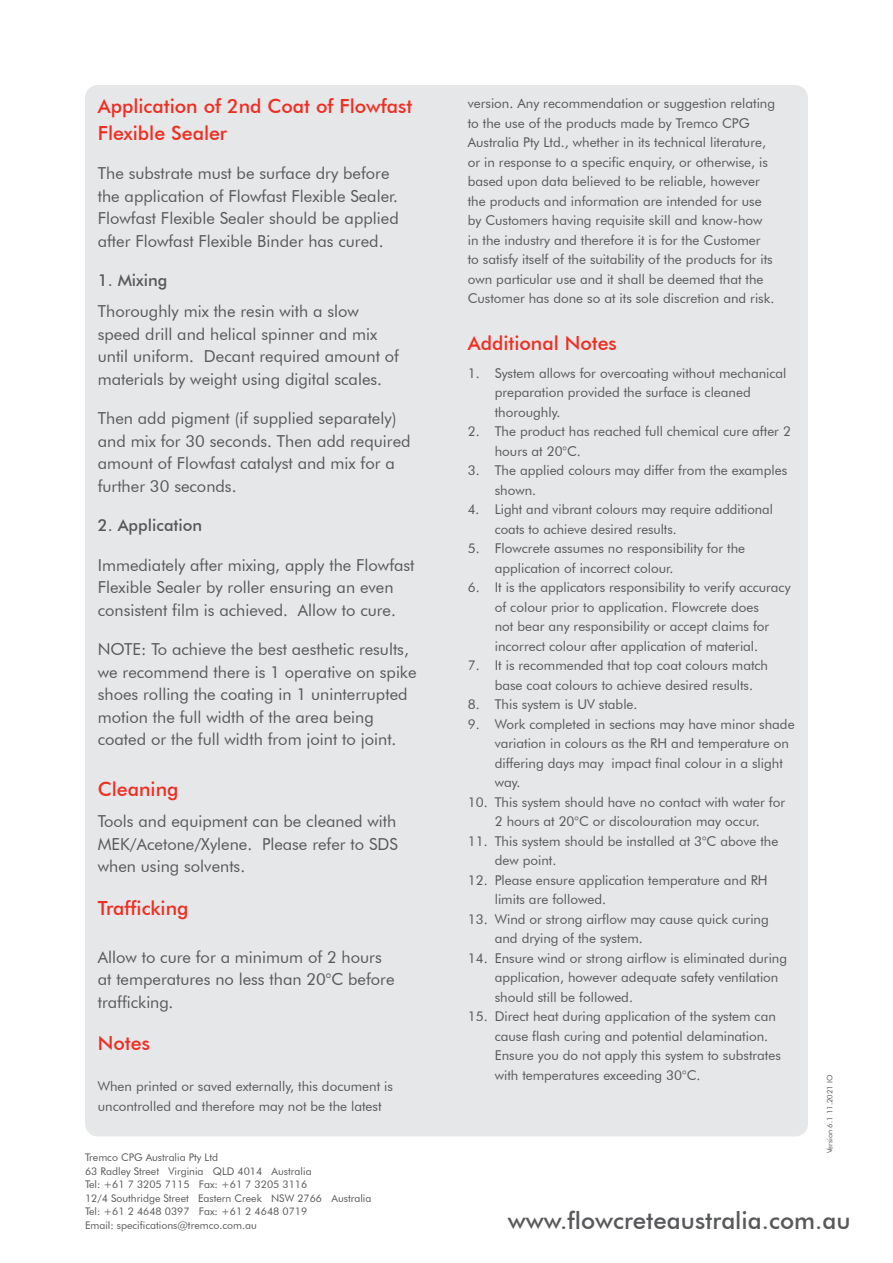
<style>
.page{position:relative;width:893px;height:1263px;background:#fff}
.page>*{position:absolute;margin:0;border:0;box-sizing:border-box;transform-origin:0 0}
.t1{font:500 24px "Futura BT";color:#57585a}
.t2{font:500 19.5px/27px "Futura BT";color:#ee2e22}
.t3{font:16.5px/22.5px "Futura BT";color:#57585a}
.t4{font:500 16.5px "Futura BT";color:#57585a}
.t5{font:13.5px/19.5px "Futura BT";color:#57585a}
.t6{font:10.5px/13.5px "Futura BT";color:#57585a}
.t7{font:7.5px "Futura BT";color:#57585a}
</style>
<div class="page">
<div style="left:85px;top:85px;width:723px;height:1051px;background:#e6e7e9;border-radius:13px"></div>
<h2 class="t2" style="left:98px;top:92px;width:316px">Application of 2nd Coat of Flowfast<br>Flexible Sealer</h2>
<p class="t3" style="left:98px;top:162px;width:302px">The substrate must be surface dry before the application of Flowfast Flexible Sealer.<br>Flowfast Flexible Sealer should be applied after Flowfast Flexible Binder has cured.</p>
<p class="t4" style="left:98px;top:270px;width:71px">1. Mixing</p>
<p class="t3" style="left:98px;top:300px;width:303px">Thoroughly mix the resin with a slow speed drill and helical spinner and mix until uniform. Decant required amount of materials by weight using digital scales.</p>
<p class="t3" style="left:98px;top:407px;width:314px">Then add pigment (if supplied separately) and mix for 30 seconds. Then add required amount of Flowfast catalyst and mix for a further 30 seconds.</p>
<p class="t4" style="left:98px;top:515px;width:106px">2. Application</p>
<p class="t3" style="left:98px;top:553px;width:318px">Immediately after mixing, apply the Flowfast<br>Flexible Sealer by roller ensuring an even consistent film is achieved. Allow to cure.</p>
<p class="t3" style="left:98px;top:638px;width:320px">NOTE: To achieve the best aesthetic results, we recommend there is 1 operative on spike shoes rolling the coating in 1 uninterrupted motion the full width of the area being coated or the full width from joint to joint.</p>
<h2 class="t2" style="left:98px;top:776px;width:82px">Cleaning</h2>
<p class="t3" style="left:98px;top:810px;width:302px;text-align:justify">Tools and equipment can be cleaned with MEK/Acetone/Xylene. Please refer to SDS when using solvents.</p>
<h2 class="t2" style="left:98px;top:894px;width:92px">Trafficking</h2>
<p class="t3" style="left:98px;top:945px;width:298px">Allow to cure for a minimum of 2 hours at temperatures no less than 20°C before trafficking.</p>
<h2 class="t2" style="left:98px;top:1030px;width:54px">Notes</h2>
<p class="t5" style="left:98px;top:1076px;width:297px">When printed or saved externally, this document is uncontrolled and therefore may not be the latest</p>
<p class="t6" style="left:85px;top:1151px;width:288px">Tremco CPG Australia Pty Ltd<br>63 Radley Street Virginia QLD 4014 Australia<br>Tel: +61 7 3205 7115 Fax: +61 7 3205 3116<br>12/4 Southridge Street Eastern Creek NSW 2766 Australia Tel: +61 2 4648 0397 Fax: +61 2 4648 0719<br>Email: specifications@tremco.com.au</p>
<p class="t5" style="left:468px;top:93px;width:309px">version. Any recommendation or suggestion relating to the use of the products made by Tremco CPG Australia Pty Ltd., whether in its technical literature, or in response to a specific enquiry, or otherwise, is based upon data believed to be reliable, however the products and information are intended for use by Customers having requisite skill and know-how in the industry and therefore it is for the Customer<br>to satisfy itself of the suitability of the products for its own particular use and it shall be deemed that the Customer has done so at its sole discretion and risk.</p>
<h2 class="t2" style="left:468px;top:329px;width:151px">Additional Notes</h2>
<p class="t5" style="left:495px;top:363px;width:293px;text-indent:-27px">1. System allows for overcoating without mechanical preparation provided the surface is cleaned thoroughly.</p>
<p class="t5" style="left:495px;top:422px;width:298px;text-indent:-27px">2. The product has reached full chemical cure after 2 hours at 20°C.</p>
<p class="t5" style="left:495px;top:461px;width:294px;text-indent:-27px">3. The applied colours may differ from the examples shown.</p>
<p class="t5" style="left:495px;top:500px;width:280px;text-indent:-27px">4. Light and vibrant colours may require additional coats to achieve desired results.</p>
<p class="t5" style="left:495px;top:539px;width:252px;text-indent:-27px">5. Flowcrete assumes no responsibility for the application of incorrect colour.</p>
<p class="t5" style="left:468px;top:578px;width:324px;text-align:center">6. It is the applicators responsibility to verify accuracy of colour prior to application. Flowcrete does<br>not bear any responsibility or accept claims for incorrect colour after application of material.</p>
<p class="t5" style="left:495px;top:656px;width:275px;text-indent:-27px">7. It is recommended that top coat colours match base coat colours to achieve desired results.</p>
<p class="t5" style="left:468px;top:695px;width:171px">8. This system is UV stable.</p>
<p class="t5" style="left:495px;top:714px;width:301px;text-indent:-27px">9. Work completed in sections may have minor shade variation in colours as the RH and temperature on differing days may impact final colour in a slight way.</p>
<p class="t5" style="left:468px;top:792px;width:319px;text-align:center">10. This system should have no contact with water for<br>2 hours at 20°C or discolouration may occur.</p>
<p class="t5" style="left:495px;top:831px;width:285px;text-indent:-27px">11. This system should be installed at 3°C above the dew point.</p>
<p class="t5" style="left:495px;top:870px;width:274px;text-indent:-27px">12. Please ensure application temperature and RH limits are followed.</p>
<p class="t5" style="left:495px;top:909px;width:276px;text-indent:-27px">13. Wind or strong airflow may cause quick curing and drying of the system.</p>
<p class="t5" style="left:495px;top:948px;width:294px;text-indent:-27px">14. Ensure wind or strong airflow is eliminated during application, however adequate safety ventilation should still be followed.</p>
<p class="t5" style="left:495px;top:1007px;width:288px;text-indent:-27px">15. Direct heat during application of the system can cause flash curing and potential delamination.<br>Ensure you do not apply this system to substrates with temperatures exceeding 30°C.</p>
<p class="t7" style="left:825px;top:1153px;width:80px;rotate:-90deg">Version 6.1 11.2021 IO</p>
<h1 class="t1" style="left:508px;top:1206px;width:344px">www.flowcreteaustralia.com.au</h1>
</div>
